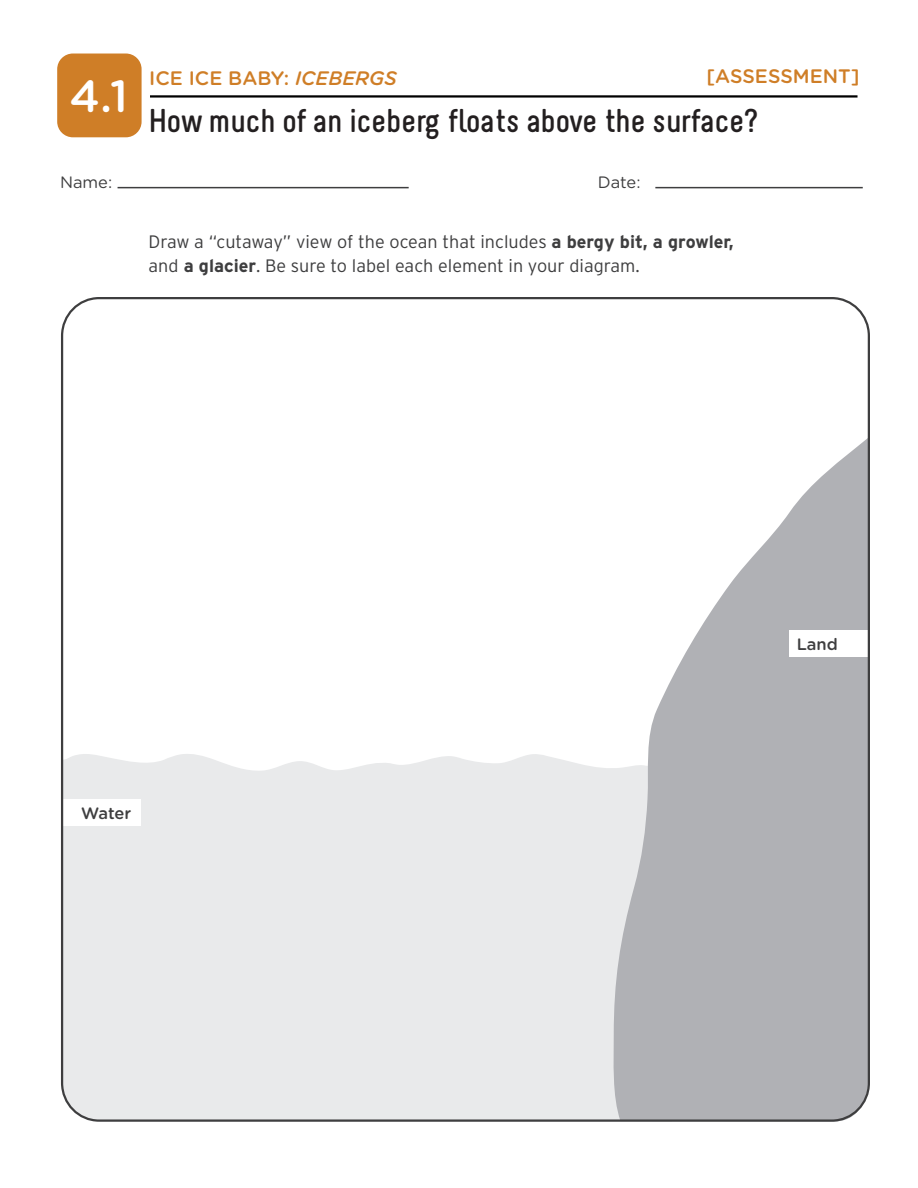
<style>
.page{position:relative;width:918px;height:1188px;background:#fff}
.page>*{position:absolute;margin:0;border:0;box-sizing:border-box;transform-origin:0 0}
.t1{font:500 45px "Gotham Rounded";color:#fff}
.t2{font:700 33px "Melbourne";color:#231f20}
.t3{font:500 19.5px "Gotham Rounded";color:#cf7e27}
.t4{font:300 18px/24px "Interstate";color:#3e3e3f}
.t5{font:16.5px "Gotham Rounded";color:#3e3e3f}
.t6{font:500 16.5px "Gotham Rounded";color:#3e3e3f}
.s1{font-style:italic}
.s2{font-weight:700}
</style>
<div class="page">
<div style="left:57px;top:54px;width:85px;height:83px;background:#cf7e27;border-radius:16px"></div>
<hr style="left:118px;top:187px;width:291px;height:1px;background:#3e3e3f">
<hr style="left:655px;top:187px;width:208px;height:1px;background:#3e3e3f">
<hr style="left:150px;top:95px;width:708px;height:3px;background:#000">
<div style="left:64px;top:754px;width:548px;height:365px;background:#e9eaeb"></div>
<svg style="left:612px;top:439px;width:255px;height:682px;fill:#b0b1b5"></svg>
<div style="left:60px;top:800px;width:81px;height:26px;background:#fff"></div>
<div style="left:789px;top:631px;width:81px;height:26px;background:#fff"></div>
<p class="t1" style="left:70px;top:64px;width:60px">4.1</p>
<p class="t3" style="left:706px;top:62px;width:155px">[ASSESSMENT]</p>
<p class="t3" style="left:149px;top:64px;width:249px">ICE ICE BABY: <span class="s1">ICEBERGS</span></p>
<p class="t2" style="left:149px;top:103px;width:611px">How much of an iceberg floats above the surface?</p>
<p class="t5" style="left:60px;top:171px;width:54px">Name:</p>
<p class="t5" style="left:598px;top:171px;width:44px">Date:</p>
<p class="t4" style="left:148px;top:230px;width:587px">Draw a “cutaway” view of the ocean that includes <span class="s2">a bergy bit, a growler, </span>and <span class="s2">a glacier</span>. Be sure to label each element in your diagram.</p>
<p class="t6" style="left:81px;top:801px;width:52px">Water</p>
<p class="t6" style="left:797px;top:632px;width:43px">Land</p>
</div>
